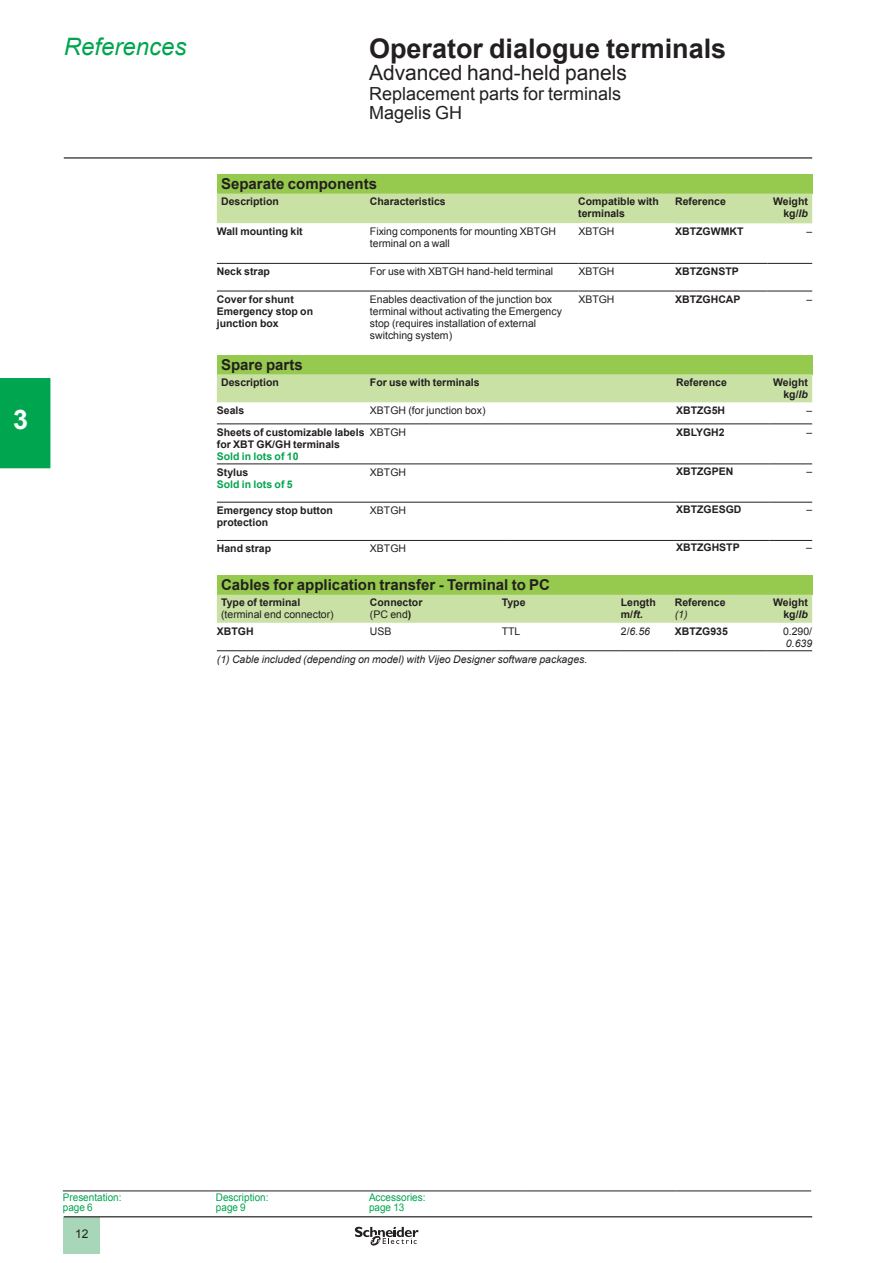
<style>
.page{position:relative;width:893px;height:1263px;background:#fff}
.page>*{position:absolute;margin:0;border:0;box-sizing:border-box;transform-origin:0 0}
.t1{font:700 27px "Arial";color:#231f20}
.t2{font:700 27px "Arial";color:#fff}
.t3{font:italic 24px "Arial";color:#00a54f}
.t4{font:21px "Arial";color:#231f20}
.t5{font:18px/19.5px "Arial";color:#231f20}
.t6{font:700 15px "Arial";color:#231f20}
.t7{font:12px "Arial";color:#231f20}
.t8{font:700 10.5px/12px "Arial";color:#231f20}
.t9{font:10.5px/12px "Arial";color:#231f20}
.t10{font:italic 10.5px "Arial";color:#231f20}
.t11{font:10.5px/10.5px "Arial";color:#00a54f;scale:.95 1}
.t12{font:700 10.5px "Arial";color:#00a54f}
.s1{font-style:italic}
.s2{font-weight:400}
.s3{font-style:normal}
</style>
<div class="page">
<hr style="left:64px;top:157px;width:748px;height:2px;background:#231f20">
<div style="left:64px;top:1217px;width:36px;height:37px;background:#a7d7b8"></div>
<hr style="left:64px;top:1216px;width:748px;height:1px;background:#231f20">
<svg style="left:355px;top:1226px;width:64px;height:20px"></svg>
<div style="left:217px;top:174px;width:595px;height:20px;background:#96ca4e"></div>
<div style="left:217px;top:194px;width:595px;height:29px;background:#c9e1a4"></div>
<svg style="left:217px;top:223px;width:458px;height:68px"></svg>
<hr style="left:675px;top:263px;width:92px;height:1px;background:#231f20">
<hr style="left:675px;top:291px;width:92px;height:1px;background:#231f20">
<hr style="left:767px;top:263px;width:45px;height:1px;background:#231f20">
<hr style="left:767px;top:291px;width:45px;height:1px;background:#231f20">
<hr style="left:578px;top:263px;width:97px;height:1px;background:#231f20">
<hr style="left:578px;top:291px;width:97px;height:1px;background:#231f20">
<hr style="left:370px;top:263px;width:208px;height:1px;background:#231f20">
<hr style="left:370px;top:291px;width:208px;height:1px;background:#231f20">
<hr style="left:217px;top:263px;width:153px;height:1px;background:#231f20">
<hr style="left:217px;top:291px;width:153px;height:1px;background:#231f20">
<div style="left:217px;top:355px;width:595px;height:19px;background:#96ca4e"></div>
<div style="left:217px;top:374px;width:595px;height:28px;background:#c9e1a4"></div>
<svg style="left:217px;top:501px;width:153px;height:39px"></svg>
<hr style="left:634px;top:540px;width:42px;height:1px;background:#231f20">
<hr style="left:217px;top:424px;width:153px;height:1px;background:#231f20">
<hr style="left:370px;top:424px;width:71px;height:1px;background:#231f20">
<hr style="left:441px;top:424px;width:71px;height:1px;background:#231f20">
<hr style="left:512px;top:424px;width:122px;height:1px;background:#231f20">
<hr style="left:634px;top:424px;width:42px;height:1px;background:#231f20">
<hr style="left:676px;top:424px;width:94px;height:1px;background:#231f20">
<hr style="left:770px;top:424px;width:42px;height:1px;background:#231f20">
<hr style="left:217px;top:464px;width:153px;height:1px;background:#231f20">
<hr style="left:370px;top:464px;width:71px;height:1px;background:#231f20">
<hr style="left:441px;top:464px;width:71px;height:1px;background:#231f20">
<hr style="left:512px;top:464px;width:122px;height:1px;background:#231f20">
<hr style="left:634px;top:464px;width:42px;height:1px;background:#231f20">
<hr style="left:676px;top:464px;width:94px;height:1px;background:#231f20">
<hr style="left:770px;top:464px;width:42px;height:1px;background:#231f20">
<hr style="left:217px;top:502px;width:153px;height:1px;background:#231f20">
<hr style="left:370px;top:502px;width:71px;height:1px;background:#231f20">
<hr style="left:441px;top:502px;width:71px;height:1px;background:#231f20">
<hr style="left:512px;top:502px;width:122px;height:1px;background:#231f20">
<hr style="left:634px;top:502px;width:42px;height:1px;background:#231f20">
<hr style="left:676px;top:502px;width:94px;height:1px;background:#231f20">
<hr style="left:770px;top:502px;width:42px;height:1px;background:#231f20">
<hr style="left:217px;top:540px;width:153px;height:1px;background:#231f20">
<hr style="left:370px;top:540px;width:71px;height:1px;background:#231f20">
<hr style="left:441px;top:540px;width:71px;height:1px;background:#231f20">
<hr style="left:512px;top:540px;width:122px;height:1px;background:#231f20">
<hr style="left:676px;top:540px;width:94px;height:1px;background:#231f20">
<hr style="left:770px;top:540px;width:42px;height:1px;background:#231f20">
<div style="left:217px;top:575px;width:595px;height:20px;background:#96ca4e"></div>
<div style="left:217px;top:595px;width:595px;height:28px;background:#c9e1a4"></div>
<hr style="left:217px;top:650px;width:153px;height:1px;background:#231f20">
<hr style="left:370px;top:650px;width:132px;height:1px;background:#231f20">
<hr style="left:502px;top:650px;width:119px;height:1px;background:#231f20">
<hr style="left:621px;top:650px;width:54px;height:1px;background:#231f20">
<hr style="left:675px;top:650px;width:91px;height:1px;background:#231f20">
<hr style="left:766px;top:650px;width:46px;height:1px;background:#231f20">
<hr style="left:675px;top:1191px;width:136px;height:1px;background:#231f20">
<hr style="left:63px;top:1191px;width:153px;height:1px;background:#231f20">
<hr style="left:216px;top:1191px;width:153px;height:1px;background:#231f20">
<hr style="left:369px;top:1191px;width:153px;height:1px;background:#231f20">
<hr style="left:522px;top:1191px;width:153px;height:1px;background:#231f20">
<div style="left:0;top:378px;width:50px;height:90px;background:#00a54f"></div>
<h1 class="t2" style="left:13px;top:402px;width:17px">3</h1>
<h2 class="t3" style="left:64px;top:31px;width:124px">References</h2>
<h1 class="t1" style="left:369px;top:30px;width:359px">Operator dialogue terminals</h1>
<h3 class="t4" style="left:369px;top:59px;width:260px">Advanced hand-held panels</h3>
<h3 class="t5" style="left:369px;top:84px;width:254px">Replacement parts for terminals<br>Magelis GH</h3>
<h3 class="t6" style="left:221px;top:174px;width:157px">Separate components</h3>
<p class="t8" style="left:221px;top:196px;width:59px">Description</p>
<p class="t8" style="left:370px;top:196px;width:77px">Characteristics</p>
<p class="t8" style="left:578px;top:196px;width:82px">Compatible with terminals</p>
<p class="t8" style="left:675px;top:196px;width:52px">Reference</p>
<p class="t8" style="left:773px;top:196px;width:36px;text-align:right">Weight kg/<span class="s1">lb</span></p>
<p class="t8" style="left:217px;top:226px;width:87px">Wall mounting kit</p>
<p class="t9" style="left:370px;top:226px;width:188px">Fixing components for mounting XBTGH terminal on a wall</p>
<p class="t9" style="left:578px;top:226px;width:38px">XBTGH</p>
<p class="t8" style="left:675px;top:226px;width:70px">XBTZGWMKT</p>
<p class="t9" style="left:806px;top:226px;width:7px">–</p>
<p class="t8" style="left:217px;top:266px;width:55px">Neck strap</p>
<p class="t9" style="left:370px;top:266px;width:185px">For use with XBTGH hand-held terminal</p>
<p class="t9" style="left:578px;top:266px;width:38px">XBTGH</p>
<p class="t8" style="left:675px;top:266px;width:65px">XBTZGNSTP</p>
<p class="t8" style="left:217px;top:293px;width:98px">Cover for shunt<br>Emergency stop on junction box</p>
<p class="t9" style="left:370px;top:293px;width:194px">Enables deactivation of the junction box terminal without activating the Emergency stop (requires installation of external switching system)</p>
<p class="t9" style="left:578px;top:293px;width:38px">XBTGH</p>
<p class="t8" style="left:675px;top:293px;width:67px">XBTZGHCAP</p>
<p class="t9" style="left:806px;top:293px;width:7px">–</p>
<h3 class="t6" style="left:221px;top:355px;width:83px">Spare parts</h3>
<p class="t8" style="left:221px;top:377px;width:59px">Description</p>
<p class="t8" style="left:370px;top:377px;width:111px">For use with terminals</p>
<p class="t8" style="left:676px;top:377px;width:52px">Reference</p>
<p class="t8" style="left:773px;top:377px;width:36px;text-align:right">Weight kg/<span class="s1">lb</span></p>
<p class="t8" style="left:217px;top:405px;width:29px">Seals</p>
<p class="t9" style="left:370px;top:404px;width:117px">XBTGH (for junction box)</p>
<p class="t8" style="left:676px;top:405px;width:51px">XBTZG5H</p>
<p class="t9" style="left:806px;top:404px;width:7px">–</p>
<p class="t8" style="left:217px;top:426px;width:149px">Sheets of customizable labels for XBT GK/GH terminals</p>
<p class="t12" style="left:217px;top:449px;width:83px">Sold in lots of 10</p>
<p class="t9" style="left:370px;top:426px;width:38px">XBTGH</p>
<p class="t8" style="left:676px;top:426px;width:50px">XBLYGH2</p>
<p class="t9" style="left:806px;top:426px;width:7px">–</p>
<p class="t8" style="left:217px;top:466px;width:33px">Stylus</p>
<p class="t12" style="left:217px;top:477px;width:77px">Sold in lots of 5</p>
<p class="t9" style="left:370px;top:466px;width:38px">XBTGH</p>
<p class="t8" style="left:676px;top:465px;width:59px">XBTZGPEN</p>
<p class="t9" style="left:806px;top:465px;width:7px">–</p>
<p class="t8" style="left:217px;top:505px;width:118px">Emergency stop button protection</p>
<p class="t9" style="left:370px;top:504px;width:38px">XBTGH</p>
<p class="t8" style="left:676px;top:504px;width:67px">XBTZGESGD</p>
<p class="t9" style="left:806px;top:503px;width:7px">–</p>
<p class="t8" style="left:217px;top:543px;width:56px">Hand strap</p>
<p class="t9" style="left:370px;top:543px;width:38px">XBTGH</p>
<p class="t8" style="left:676px;top:542px;width:65px">XBTZGHSTP</p>
<p class="t9" style="left:806px;top:542px;width:7px">–</p>
<h3 class="t6" style="left:221px;top:575px;width:330px">Cables for application transfer - Terminal to PC</h3>
<p class="t8" style="left:221px;top:597px;width:81px">Type of terminal</p>
<p class="t9" style="left:221px;top:609px;width:114px">(terminal end connector)</p>
<p class="t8" style="left:370px;top:597px;width:54px">Connector <span class="s2">(PC end</span>)</p>
<p class="t8" style="left:502px;top:597px;width:25px">Type</p>
<p class="t8" style="left:621px;top:597px;width:36px">Length m/<span class="s1">ft.</span></p>
<p class="t8" style="left:675px;top:597px;width:52px">Reference</p>
<p class="t10" style="left:675px;top:608px;width:14px">(1)</p>
<p class="t8" style="left:773px;top:597px;width:36px;text-align:right">Weight kg/<span class="s1">lb</span></p>
<p class="t8" style="left:217px;top:625px;width:38px">XBTGH</p>
<p class="t9" style="left:370px;top:625px;width:23px">USB</p>
<p class="t9" style="left:502px;top:625px;width:20px">TTL</p>
<p class="t10" style="left:621px;top:624px;width:31px"><span class="s3">2/</span>6. 56</p>
<p class="t8" style="left:675px;top:625px;width:55px">XBTZG935</p>
<p class="t9" style="left:783px;top:625px;width:31px">0.290/</p>
<p class="t10" style="left:786px;top:636px;width:28px">0. 639</p>
<p class="t10" style="left:217px;top:652px;width:370px">(1) Cable included (depending on model) with Vijeo Designer software packages.</p>
<p class="t11" style="left:63px;top:1192px;width:63px">Presentation: page 6</p>
<p class="t11" style="left:216px;top:1192px;width:57px">Description: page 9</p>
<p class="t11" style="left:369px;top:1192px;width:61px">Accessories: page 13</p>
<p class="t7" style="left:75px;top:1226px;width:15px">12</p>
</div>
